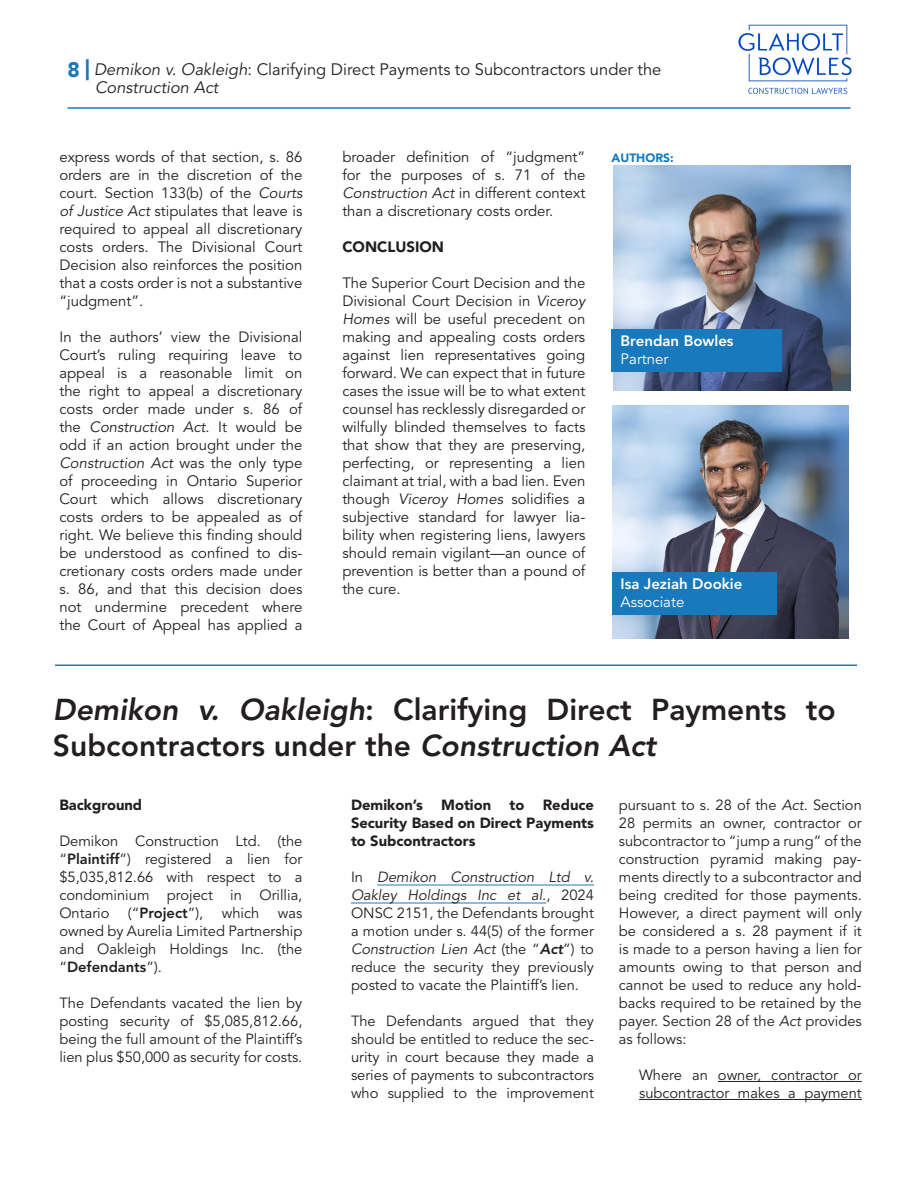
<style>
.page{position:relative;width:918px;height:1188px;background:#fff}
.page>*{position:absolute;margin:0;border:0;box-sizing:border-box;transform-origin:0 0}
.t1{font:800 30px/36px "Avenir LT Std";color:#231f20}
.t2{font:16.5px "Avenir LT Std";color:#231f20}
.t3{font:italic 16.5px "Avenir LT Std";color:#231f20}
.t4{font:800 15px/18px "Avenir LT Std";color:#fff}
.Normal__paragraph{font:14.85px/18px "Avenir LT Std";color:#231f20;text-align:justify}
.Normal__paragraph-2{font:900 14.85px "Avenir LT Std";color:#231f20}
.Normal__paragraph-3{font:14.7px/18px "Avenir LT Std";color:#231f20;text-align:justify}
.Normal__paragraph-4{font:900 14.7px/18px "Avenir LT Std";color:#231f20;text-align:justify}
.Normal__paragraph-5{font:800 14.7px "Avenir LT Std";color:#231f20}
.Normal__paragraph-6{font:900 12px "Avenir LT Std";color:#1879bd}
.s1{font-weight:900;font-size:21px;color:#1879bd}
.s2{font-style:italic}
.s3{font-weight:400}
.s4{font-weight:800}
.s5{font-weight:800;font-style:italic}
</style>
<div class="page">
<hr style="left:68px;top:107px;width:782px;height:2px;background:#1879bd">
<img style="left:738px;top:24px;width:114px;height:70px">
<img style="left:613px;top:165px;width:237px;height:225px">
<div style="left:612px;top:329px;width:170px;height:42px;background:#1879bd"></div>
<hr style="left:55px;top:664px;width:802px;height:2px;background:#1879bd">
<hr style="left:377px;top:885px;width:217px;height:1px;background:#1879bd">
<hr style="left:351px;top:903px;width:195px;height:1px;background:#1879bd">
<hr style="left:718px;top:1081px;width:144px;height:1px;background:#231f20">
<hr style="left:639px;top:1099px;width:223px;height:1px;background:#231f20">
<img style="left:612px;top:406px;width:237px;height:232px">
<div style="left:612px;top:572px;width:164px;height:42px;background:#1879bd"></div>
<p class="t2" style="left:68px;top:60px;width:595px"><span class="s1">8 |</span> <span class="s2">Demikon v. Oakleigh</span>: Clarifying Direct Payments to Subcontractors under the</p>
<p class="t3" style="left:95px;top:78px;width:125px">Construction Act</p>
<p class="Normal__paragraph" style="left:59px;top:148px;width:245px">express words of that section, s. 86 orders are in the discretion of the court. Section 133(b) of the <span class="s2">Courts of Justice Act</span> stipulates that leave is required to appeal all discretionary costs orders. The Divisional Court Decision also reinforces the position that a costs order is not a substantive “judgment”.</p>
<p class="Normal__paragraph" style="left:59px;top:328px;width:245px">In the authors’ view the Divisional Court’s ruling requiring leave to appeal is a reasonable limit on the right to appeal a discretionary costs order made under s. 86 of the <span class="s2">Construction Act</span>. It would be odd if an action brought under the <span class="s2">Construction Act</span> was the only type of proceeding in Ontario Superior Court which allows discretionary costs orders to be appealed as of right. We believe this finding should be understood as confined to dis&shy;cretionary costs orders made under s. 86, and that this decision does not undermine precedent where the Court of Appeal has applied a</p>
<p class="Normal__paragraph" style="left:342px;top:148px;width:245px">broader definition of “judgment” for the purposes of s. 71 of the <span class="s2">Construction Act</span> in different context than a discretionary costs order.</p>
<p class="Normal__paragraph-2" style="left:342px;top:238px;width:103px">CONCLUSION</p>
<p class="Normal__paragraph" style="left:342px;top:274px;width:245px">The Superior Court Decision and the Divisional Court Decision in <span class="s2">Viceroy Homes</span> will be useful precedent on making and appealing costs orders against lien representatives going forward. We can expect that in future cases the issue will be to what extent counsel has recklessly disregarded or wilfully blinded themselves to facts that show that they are preserving, perfecting, or representing a lien claimant at trial, with a bad lien. Even though <span class="s2">Viceroy Homes</span> solidifies a subjective standard for lawyer lia&shy;bility when registering liens, lawyers should remain vigilant—an ounce of prevention is better than a pound of the cure.</p>
<p class="Normal__paragraph-6" style="left:612px;top:151px;width:63px">AUTHORS:</p>
<p class="t4" style="left:621px;top:332px;width:115px">Brendan Bowles<br><span class="s3">Partner</span></p>
<p class="t4" style="left:621px;top:574px;width:123px">Isa Jeziah Dookie<br><span class="s3">Associate</span></p>
<p class="t1" style="left:53px;top:692px;width:785px"><span class="s2">Demikon v. Oakleigh</span>: Clarifying Direct Payments to<br>Subcontractors under the <span class="s2">Construction Act</span></p>
<p class="Normal__paragraph-4" style="left:59px;top:796px;width:84px">Background</p>
<p class="Normal__paragraph-3" style="left:59px;top:832px;width:245px">Demikon Construction Ltd. (the “<span class="s4">Plaintiff</span>”) registered a lien for $5,035,812.66 with respect to a condominium project in Orillia, Ontario</p>
<p class="Normal__paragraph-5" style="left:128px;top:904px;width:77px"><span class="s3">(“</span>Project<span class="s3">”),</span></p>
<p class="Normal__paragraph-3" style="left:222px;top:904px;width:39px">which</p>
<p class="Normal__paragraph-3" style="left:59px;top:904px;width:245px;text-indent:218px">was owned by Aurelia Limited Partnership and Oakleigh Holdings Inc. (the “<span class="s4">Defendants</span>”).</p>
<p class="Normal__paragraph-3" style="left:59px;top:994px;width:245px">The Defendants vacated the lien by posting security of $5,085,812.66, being the full amount of the Plaintiff’s lien plus $50,000 as security for costs.</p>
<p class="Normal__paragraph-4" style="left:351px;top:796px;width:245px">Demikon’s Motion to Reduce Security Based on Direct Payments to Subcontractors</p>
<p class="Normal__paragraph-3" style="left:351px;top:868px;width:245px">In <span class="s2">Demikon Construction Ltd v.<br>Oakley Holdings Inc et al.</span>, 2024<br>ONSC 2151, the Defendants brought a motion under s. 44(5) of the former <span class="s2">Construction Lien Act</span> (the “<span class="s5">Act</span>”) to reduce the security they previously posted to vacate the Plaintiff’s lien.</p>
<p class="Normal__paragraph-3" style="left:351px;top:1012px;width:245px">The Defendants argued that they should be entitled to reduce the sec&shy;urity in court because they made a series of payments to subcontractors who supplied to the improvement</p>
<p class="Normal__paragraph-3" style="left:619px;top:796px;width:245px">pursuant to s. 28 of the <span class="s2">Act</span>. Section 28 permits an owner, contractor or subcontractor to “jump a rung” of the construction pyramid making pay&shy;ments directly to a subcontractor and being credited for those payments.<br>However, a direct payment will only be considered a s. 28 payment if it is made to a person having a lien for amounts owing to that person and cannot be used to reduce any hold&shy;backs required to be retained by the payer. Section 28 of the <span class="s2">Act</span> provides as follows:</p>
<p class="Normal__paragraph-3" style="left:639px;top:1066px;width:224px">Where an owner, contractor or subcontractor makes a payment</p>
</div>
